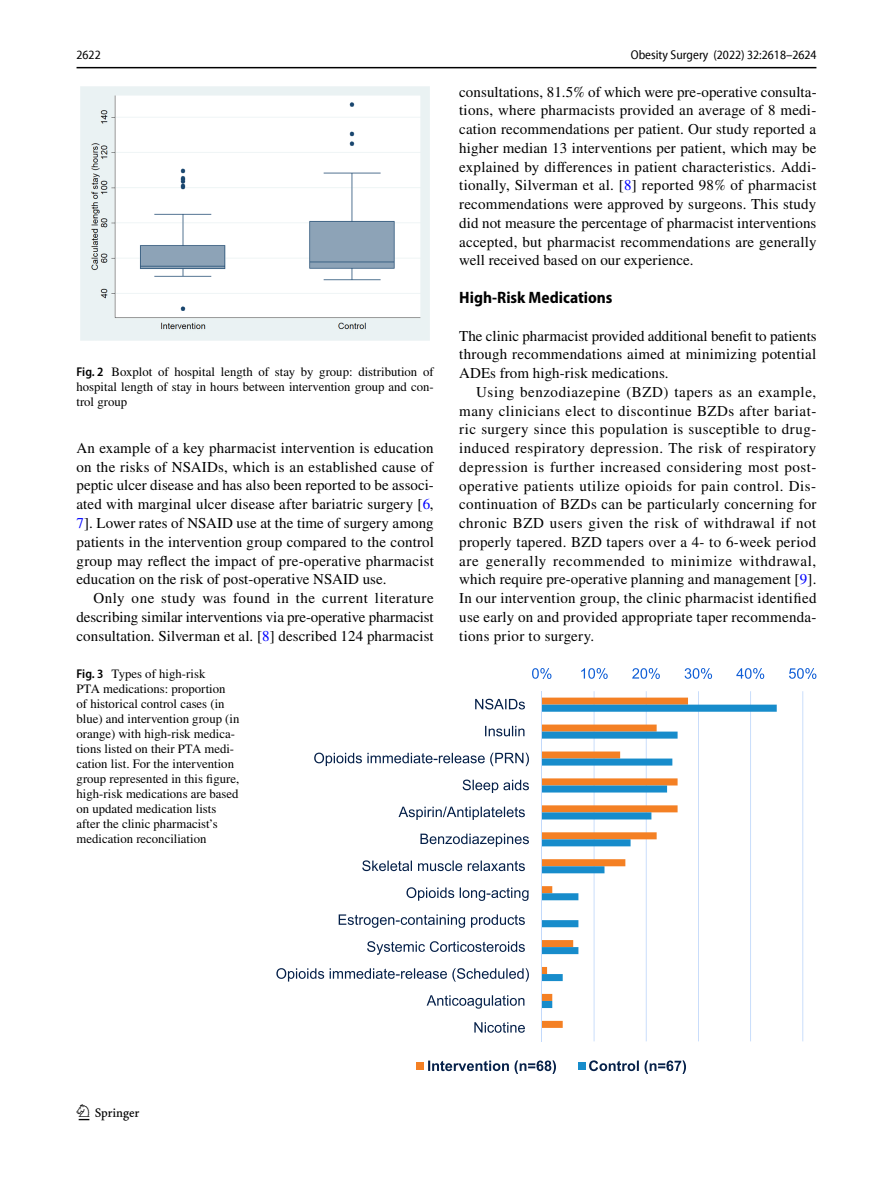
<style>
.page{position:relative;width:893px;height:1187px;background:#fff}
.page>*{position:absolute;margin:0;border:0;box-sizing:border-box;transform-origin:0 0}
.t1{font:22.5px "Springnew Regular 2";color:#000}
.t2{font:700 semi-condensed 16.5px "Myriad Pro";color:#000}
.t3{font:15px/18.8px "STIX";letter-spacing:.005em;color:#000;text-align:justify}
.t4{font:12.75px/15px "STIX";color:#000;text-align:justify}
.t5{font:semi-condensed 12.75px "Myriad Pro Unic";color:#000}
.s1{font-family:"Myriad Pro";font-weight:600;font-stretch:semi-condensed}
.s2{color:#00f}
</style>
<div class="page">
<hr style="left:77px;top:67px;width:739px;height:1px;background:#000">
<div style="left:77px;top:87px;width:357px;height:253px;background:linear-gradient(to bottom,#f9fbfb,#f9fbfb)"></div>
<img style="left:81px;top:87px;width:348px;height:253px">
<hr style="left:594px;top:691px;width:1px;height:350px;background:#c2d9fb">
<hr style="left:646px;top:691px;width:1px;height:350px;background:#c2d9fb">
<hr style="left:698px;top:691px;width:1px;height:350px;background:#c2d9fb">
<hr style="left:750px;top:691px;width:1px;height:350px;background:#c2d9fb">
<hr style="left:802px;top:691px;width:1px;height:350px;background:#c2d9fb">
<svg style="left:542px;top:697px;width:146px;height:330px"></svg>
<svg style="left:542px;top:704px;width:235px;height:303px"></svg>
<hr style="left:541px;top:691px;width:1px;height:350px;background:#c2d9fb">
<svg style="left:532px;top:668px;width:19px;height:11px"></svg>
<svg style="left:581px;top:668px;width:27px;height:11px"></svg>
<svg style="left:632px;top:668px;width:28px;height:11px"></svg>
<svg style="left:685px;top:668px;width:27px;height:11px"></svg>
<svg style="left:736px;top:668px;width:28px;height:11px"></svg>
<svg style="left:789px;top:668px;width:27px;height:11px"></svg>
<svg style="left:475px;top:698px;width:50px;height:11px"></svg>
<svg style="left:485px;top:725px;width:39px;height:11px"></svg>
<svg style="left:314px;top:752px;width:215px;height:14px"></svg>
<svg style="left:463px;top:779px;width:66px;height:14px"></svg>
<svg style="left:399px;top:806px;width:126px;height:13px"></svg>
<svg style="left:420px;top:833px;width:109px;height:13px"></svg>
<svg style="left:362px;top:860px;width:163px;height:11px"></svg>
<svg style="left:406px;top:887px;width:122px;height:13px"></svg>
<svg style="left:339px;top:914px;width:186px;height:13px"></svg>
<svg style="left:367px;top:941px;width:158px;height:13px"></svg>
<svg style="left:276px;top:968px;width:253px;height:13px"></svg>
<svg style="left:427px;top:995px;width:97px;height:13px"></svg>
<svg style="left:474px;top:1022px;width:51px;height:10px"></svg>
<div style="left:417px;top:1062px;width:7px;height:7px;background:#f48024"></div>
<svg style="left:428px;top:1060px;width:128px;height:13px"></svg>
<div style="left:578px;top:1062px;width:7px;height:7px;background:#178ccb"></div>
<svg style="left:589px;top:1060px;width:97px;height:13px"></svg>
<p class="t5" style="left:77px;top:50px;width:26px">2622</p>
<p class="t5" style="left:631px;top:50px;width:187px">Obesity Surgery (2022) 32:2618–2624</p>
<p class="t4" style="left:77px;top:364px;width:359px"><span class="s1">Fig. 2</span> Boxplot of hospital length of stay by group: distribution of hospital length of stay in hours between intervention group and con&shy;trol group</p>
<p class="t3" style="left:77px;top:439px;width:359px">An example of a key pharmacist intervention is education on the risks of NSAIDs, which is an established cause of peptic ulcer disease and has also been reported to be associ&shy;ated with marginal ulcer disease after bariatric surgery [<span class="s2">6</span>, <span class="s2">7</span>]. Lower rates of NSAID use at the time of surgery among patients in the intervention group compared to the control group may reflect the impact of pre-operative pharmacist education on the risk of post-operative NSAID use.</p>
<p class="t3" style="left:77px;top:589px;width:359px;text-indent:17px">Only one study was found in the current literature describing similar interventions via pre-operative pharmacist consultation. Silverman et al. [<span class="s2">8</span>] described 124 pharmacist</p>
<p class="t4" style="left:77px;top:666px;width:164px;text-align:left"><span class="s1">Fig. 3</span> Types of high-risk<br>PTA medications: proportion<br>of historical control cases (in blue) and intervention group (in orange) with high-risk medica&shy;tions listed on their PTA medi&shy;cation list. For the intervention group represented in this figure, high-risk medications are based on updated medication lists after the clinic pharmacist’s medication reconciliation</p>
<p class="t3" style="left:459px;top:83px;width:359px">consultations, 81.5% of which were pre-operative consulta&shy;tions, where pharmacists provided an average of 8 medi&shy;cation recommendations per patient. Our study reported a higher median 13 interventions per patient, which may be explained by differences in patient characteristics. Addi&shy;tionally, Silverman et al. [<span class="s2">8</span>] reported 98% of pharmacist recommendations were approved by surgeons. This study did not measure the percentage of pharmacist interventions accepted, but pharmacist recommendations are generally well received based on our experience.</p>
<p class="t2" style="left:459px;top:288px;width:155px">High‑Risk Medications</p>
<p class="t3" style="left:459px;top:327px;width:359px">The clinic pharmacist provided additional benefit to patients through recommendations aimed at minimizing potential ADEs from high-risk medications.</p>
<p class="t3" style="left:459px;top:383px;width:359px;text-indent:17px">Using benzodiazepine (BZD) tapers as an example, many clinicians elect to discontinue BZDs after bariat&shy;ric surgery since this population is susceptible to drug&shy;induced respiratory depression. The risk of respiratory depression is further increased considering most post&shy;operative patients utilize opioids for pain control. Dis&shy;continuation of BZDs can be particularly concerning for chronic BZD users given the risk of withdrawal if not properly tapered. BZD tapers over a 4- to 6-week period are generally recommended to minimize withdrawal, which require pre-operative planning and management [<span class="s2">9</span>].<br>In our intervention group, the clinic pharmacist identified use early on and provided appropriate taper recommenda&shy;tions prior to surgery.</p>
<h1 class="t1" style="left:79px;top:1104px;width:62px">1 3</h1>
</div>
